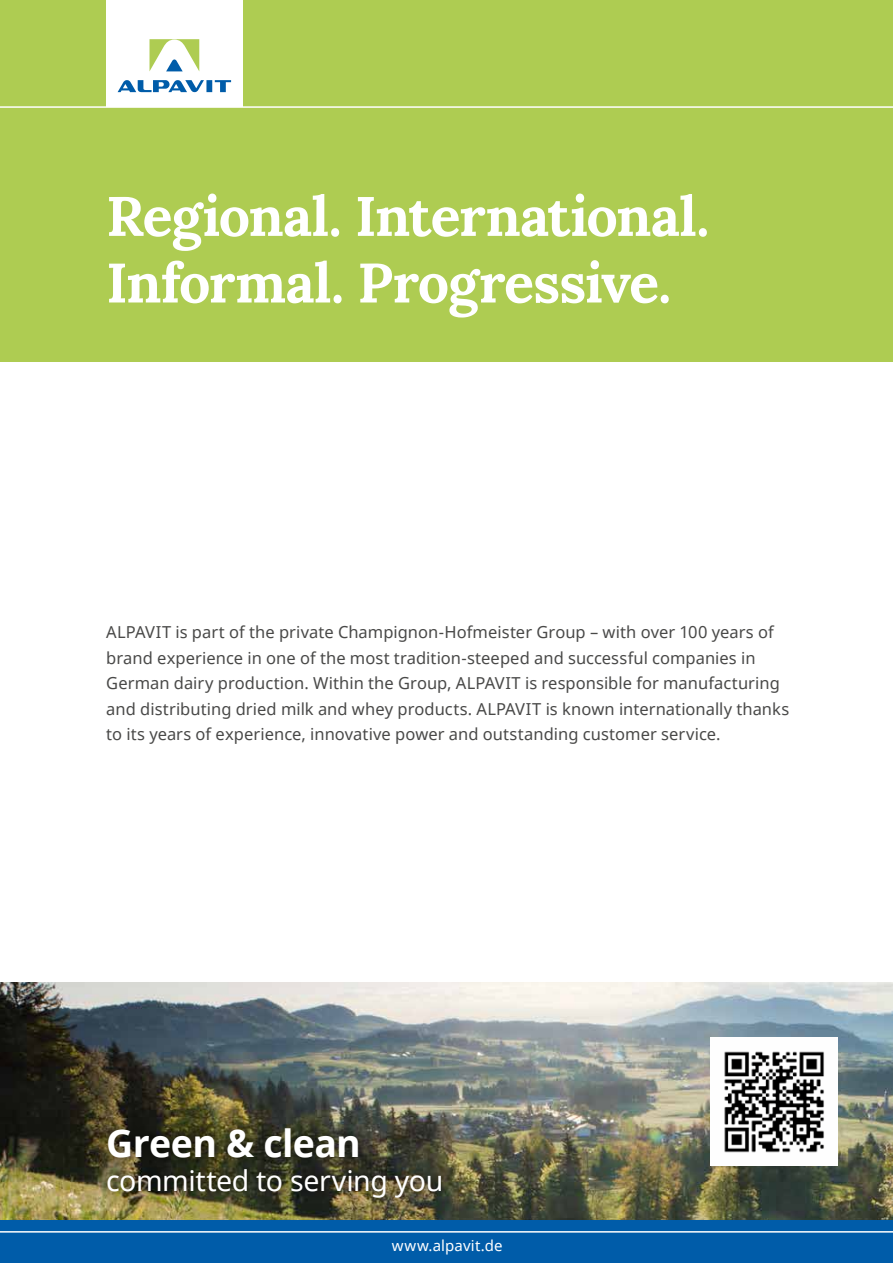
<style>
.page{position:relative;width:893px;height:1263px;background:#fff}
.page>*{position:absolute;margin:0;border:0;box-sizing:border-box;transform-origin:0 0}
.t1{font:700 55.5px/66.6px "Lora";letter-spacing:-.025em;color:#fff}
.t2{font:700 37.5px "Noto Sans";letter-spacing:-.015em;color:#fff}
.t3{font:28.5px "Noto Sans";letter-spacing:-.015em;color:#fff}
.t4{font:16.5px/25.5px "Noto Sans";letter-spacing:.005em;color:#494948}
.t5{font:15px "Noto Sans";letter-spacing:.01em;color:#fff}
</style>
<div class="page">
<img style="left:0;top:982px;width:893px;height:238px">
<div style="left:0;top:0;width:893px;height:361px;background:#aecc52"></div>
<div style="left:99px;top:1119px;width:352px;height:88px;background:#000;opacity:.75"></div>
<hr style="left:0;top:106px;width:893px;height:2px;background:#fff">
<div style="left:106px;top:0;width:136px;height:107px;background:#fff"></div>
<svg style="left:118px;top:80px;width:113px;height:12px"></svg>
<svg style="left:150px;top:39px;width:49px;height:32px"></svg>
<div style="left:0;top:1220px;width:893px;height:43px;background:#005ca9"></div>
<hr style="left:0;top:1231px;width:893px;height:1px;background:#fff">
<img style="left:710px;top:1037px;width:128px;height:128px">
<h1 class="t1" style="left:106px;top:182px;width:604px">Regional. International.<br>Informal. Progressive.</h1>
<p class="t4" style="left:106px;top:619px;width:684px">ALPAVIT is part of the private Champignon-Hofmeister Group – with over 100 years of brand experience in one of the most tradition-steeped and successful companies in German dairy production. Within the Group, ALPAVIT is responsible for manufacturing and distributing dried milk and whey products. ALPAVIT is known internationally thanks to its years of experience, innovative power and outstanding customer service.</p>
<h2 class="t2" style="left:106px;top:1116px;width:256px">Green &amp; clean</h2>
<h3 class="t3" style="left:106px;top:1161px;width:339px">committed to serving you</h3>
<p class="t5" style="left:392px;top:1235px;width:112px">www.alpavit.de</p>
</div>
